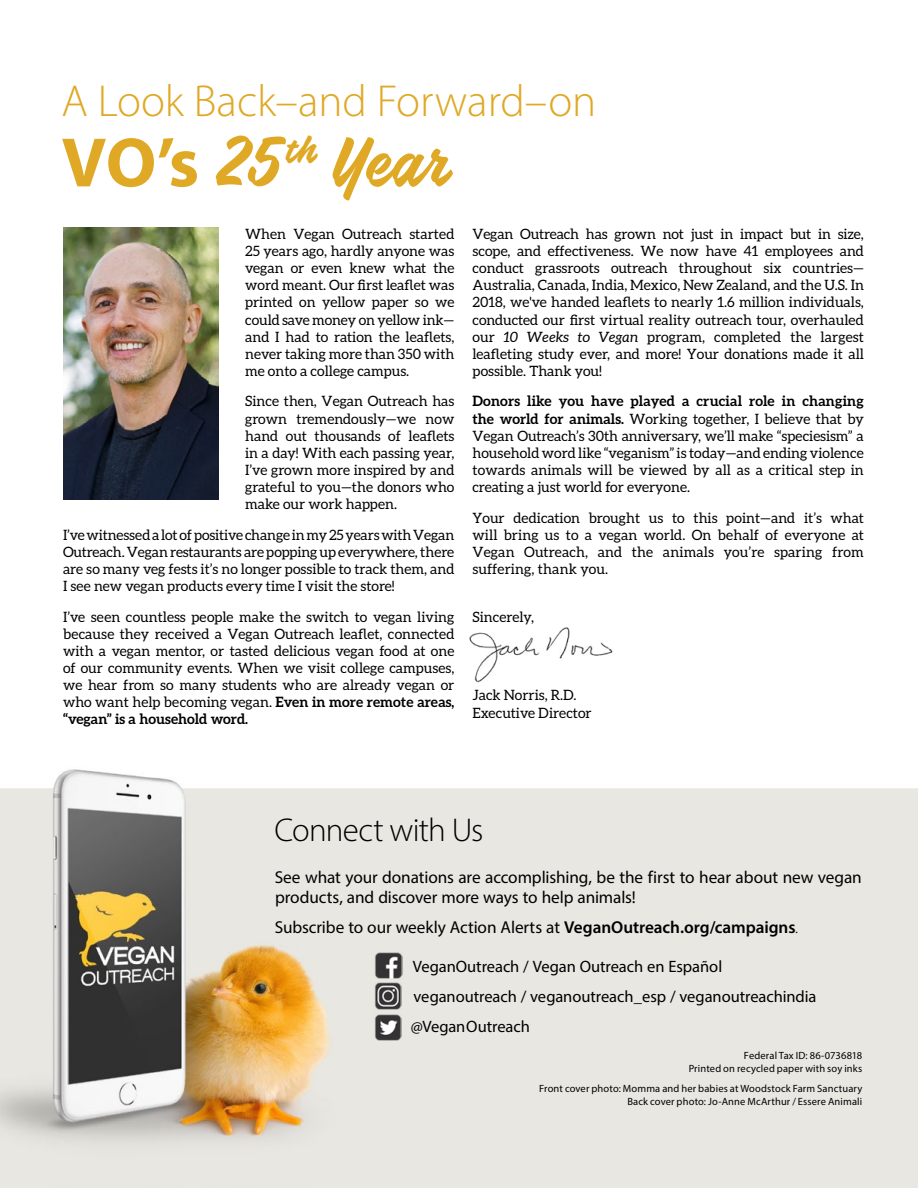
<style>
.page{position:relative;width:918px;height:1188px;background:#fff}
.page>*{position:absolute;margin:0;border:0;box-sizing:border-box;transform-origin:0 0}
.t1{font:70.5px "Calafia";color:#dfa926}
.t2{font:300 45px "Myriad Pro";color:#dfa926}
.t3{font:300 33px "Myriad Pro";letter-spacing:-.02em;color:#000}
.t4{font:17.25px/20.7px "Myriad Pro";letter-spacing:-.01em;color:#000}
.t5{font:16.5px/30px "Myriad Pro";letter-spacing:-.005em;color:#000}
.t6{font:14.25px/17.1px "Aleo";color:#000;text-align:justify}
.t7{font:10.5px/13.5px "Myriad Pro";letter-spacing:.01em;color:#000;text-align:right}
.s1{font-family:"Myriad Pro";font-weight:700}
.s2{font-weight:700}
.s3{font-style:italic}
.s4{font-weight:600}
.s5{font-weight:300}
</style>
<div class="page">
<img style="left:0;top:769px;width:918px;height:419px">
<img style="left:375px;top:952px;width:27px;height:27px">
<img style="left:63px;top:228px;width:155px;height:272px">
<img style="left:469px;top:627px;width:144px;height:56px">
<img style="left:374px;top:983px;width:28px;height:27px">
<img style="left:374px;top:1014px;width:28px;height:27px">
<h2 class="t2" style="left:62px;top:74px;width:536px">A Look Back–and Forward–on</h2>
<h1 class="t1" style="left:62px;top:120px;width:390px"><span class="s1">VO’s</span> 25<sup>th</sup> Year</h1>
<p class="t6" style="left:245px;top:225px;width:211px">When Vegan Outreach started 25 years ago, hardly anyone was vegan or even knew what the word meant. Our first leaflet was printed on yellow paper so we could save money on yellow ink— and I had to ration the leaflets, never taking more than 350 with me onto a college campus.</p>
<p class="t6" style="left:245px;top:393px;width:211px">Since then, Vegan Outreach has grown tremendously—we now hand out thousands of leaflets in a day! With each passing year, I’ve grown more inspired by and grateful to you—the donors who make our work happen.</p>
<p class="t6" style="left:63px;top:526px;width:393px">I’ve witnessed a lot of positive change in my 25 years with Vegan Outreach. Vegan restaurants are popping up everywhere, there are so many veg fests it’s no longer possible to track them, and I see new vegan products every time I visit the store!</p>
<p class="t6" style="left:63px;top:608px;width:393px">I’ve seen countless people make the switch to vegan living because they received a Vegan Outreach leaflet, connected with a vegan mentor, or tasted delicious vegan food at one of our community events. When we visit college campuses, we hear from so many students who are already vegan or who want help becoming vegan. <span class="s2">Even in more remote areas, “vegan” is a household word.</span></p>
<p class="t6" style="left:473px;top:225px;width:393px">Vegan Outreach has grown not just in impact but in size, scope, and effectiveness. We now have 41 employees and conduct grassroots outreach throughout six countries— Australia, Canada, India, Mexico, New Zealand, and the U.S. In 2018, we've handed leaflets to nearly 1.6 million individuals, conducted our first virtual reality outreach tour, overhauled our <span class="s3">10 Weeks to Vegan</span> program, completed the largest leafleting study ever, and more! Your donations made it all possible. Thank you!</p>
<p class="t6" style="left:473px;top:393px;width:393px"><span class="s2">Donors like you have played a crucial role in changing the world for animals.</span> Working together, I believe that by Vegan Outreach’s 30th anniversary, we’ll make “speciesism” a household word like “veganism” is today—and ending violence towards animals will be viewed by all as a critical step in creating a just world for everyone.</p>
<p class="t6" style="left:473px;top:509px;width:393px">Your dedication brought us to this point—and it’s what will bring us to a vegan world. On behalf of everyone at Vegan Outreach, and the animals you’re sparing from suffering, thank you.</p>
<p class="t6" style="left:473px;top:608px;width:63px">Sincerely,</p>
<p class="t6" style="left:473px;top:686px;width:121px;line-height:18px">Jack Norris, R.D.<br>Executive Director</p>
<h3 class="t3" style="left:275px;top:811px;width:210px">Connect with Us</h3>
<p class="t4" style="left:275px;top:866px;width:589px">See what your donations are accomplishing, be the first to hear about new vegan products, and discover more ways to help animals!</p>
<p class="t4" style="left:275px;top:917px;width:525px">Subscribe to our weekly Action Alerts at <span class="s4">VeganOutreach.org/campaigns</span><span class="s5">.</span></p>
<p class="t5" style="left:411px;top:952px;width:407px">VeganOutreach / Vegan Outreach en Español veganoutreach / veganoutreach_esp / veganoutreachindia @VeganOutreach</p>
<p class="t7" style="left:689px;top:1049px;width:175px">Federal Tax ID: 86-0736818<br>Printed on recycled paper with soy inks</p>
<p class="t7" style="left:539px;top:1082px;width:325px">Front cover photo: Momma and her babies at Woodstock Farm Sanctuary<br>Back cover photo: Jo-Anne McArthur / Essere Animali</p>
</div>
